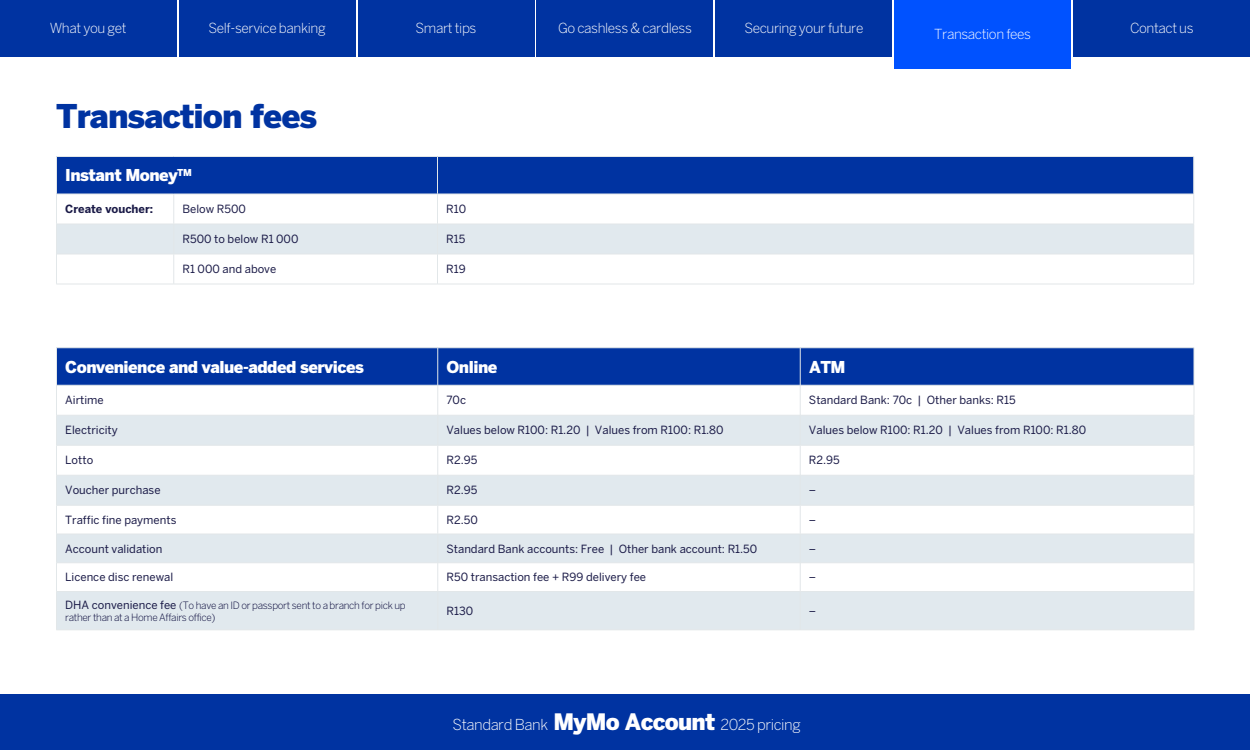
<style>
.page{position:relative;width:1250px;height:750px;background:#fff}
.page>*{position:absolute;margin:0;border:0;box-sizing:border-box;transform-origin:0 0}
.t1{font:900 32.5px "Benton Sans";letter-spacing:-.03em;color:#0033a1}
.t2{font:900 16.25px "Benton Sans";letter-spacing:-.03em;color:#fff}
.t3{font:300 15px "Benton Sans";letter-spacing:-.03em;color:#fff}
.t4{font:300 13.75px "Benton Sans";letter-spacing:-.03em;color:#fff}
.t5{font:11.25px "Benton Sans";color:#1a1a47}
.t6{font:700 11.25px "Benton Sans";color:#1a1a47}
.t7{font:300 10px/12.5px "Benton Sans";letter-spacing:-.03em;color:#003}
.s1{font-weight:400;font-size:11.25px;color:#1a1a47}
.s2{font-weight:900;font-size:22.5px}
</style>
<div class="page">
<div style="left:0;top:694px;width:1250px;height:56px;background:#0033a1"></div>
<div style="left:57px;top:157px;width:1136px;height:37px;background:#0033a1"></div>
<div style="left:57px;top:225px;width:1136px;height:29px;background:#e1e9ee"></div>
<hr style="left:56px;top:156px;width:118px;height:1px;background:#e2e7e9">
<hr style="left:56px;top:157px;width:1px;height:37px;background:#e2e7e9">
<hr style="left:174px;top:156px;width:264px;height:1px;background:#e2e7e9">
<hr style="left:438px;top:156px;width:756px;height:1px;background:#e2e7e9">
<hr style="left:437px;top:157px;width:1px;height:37px;background:#e2e7e9">
<hr style="left:1193px;top:157px;width:1px;height:37px;background:#e2e7e9">
<hr style="left:57px;top:254px;width:117px;height:1px;background:#e2e7e9">
<hr style="left:56px;top:194px;width:118px;height:1px;background:#e2e7e9">
<hr style="left:56px;top:194px;width:1px;height:30px;background:#e2e7e9">
<hr style="left:56px;top:224px;width:118px;height:1px;background:#e2e7e9">
<hr style="left:56px;top:224px;width:1px;height:30px;background:#e2e7e9">
<hr style="left:56px;top:254px;width:1px;height:30px;background:#e2e7e9">
<hr style="left:56px;top:284px;width:118px;height:1px;background:#e2e7e9">
<hr style="left:174px;top:194px;width:264px;height:1px;background:#e2e7e9">
<hr style="left:173px;top:194px;width:1px;height:30px;background:#e2e7e9">
<hr style="left:438px;top:194px;width:756px;height:1px;background:#e2e7e9">
<hr style="left:437px;top:194px;width:1px;height:30px;background:#e2e7e9">
<hr style="left:1193px;top:194px;width:1px;height:30px;background:#e2e7e9">
<hr style="left:173px;top:254px;width:1px;height:30px;background:#e2e7e9">
<hr style="left:174px;top:284px;width:264px;height:1px;background:#e2e7e9">
<hr style="left:437px;top:254px;width:1px;height:30px;background:#e2e7e9">
<hr style="left:1193px;top:254px;width:1px;height:30px;background:#e2e7e9">
<hr style="left:438px;top:284px;width:756px;height:1px;background:#e2e7e9">
<hr style="left:173px;top:224px;width:1px;height:30px;background:#e2e7e9">
<hr style="left:174px;top:224px;width:264px;height:1px;background:#e2e7e9">
<hr style="left:438px;top:224px;width:756px;height:1px;background:#e2e7e9">
<hr style="left:437px;top:224px;width:1px;height:30px;background:#e2e7e9">
<hr style="left:1193px;top:224px;width:1px;height:30px;background:#e2e7e9">
<hr style="left:174px;top:254px;width:264px;height:1px;background:#e2e7e9">
<hr style="left:438px;top:254px;width:755px;height:1px;background:#e2e7e9">
<div style="left:57px;top:349px;width:1137px;height:36px;background:#0033a1"></div>
<svg style="left:57px;top:416px;width:1137px;height:214px;fill:#e1e9ee"></svg>
<hr style="left:56px;top:385px;width:1px;height:30px;background:#e2e7e9">
<hr style="left:438px;top:385px;width:1px;height:30px;background:#e2e7e9">
<hr style="left:800px;top:385px;width:1px;height:30px;background:#e2e7e9">
<hr style="left:1194px;top:385px;width:1px;height:30px;background:#e2e7e9">
<hr style="left:56px;top:415px;width:382px;height:1px;background:#e2e7e9">
<hr style="left:56px;top:415px;width:1px;height:30px;background:#e2e7e9">
<hr style="left:438px;top:415px;width:362px;height:1px;background:#e2e7e9">
<hr style="left:438px;top:415px;width:1px;height:30px;background:#e2e7e9">
<hr style="left:800px;top:415px;width:394px;height:1px;background:#e2e7e9">
<hr style="left:800px;top:415px;width:1px;height:30px;background:#e2e7e9">
<hr style="left:1194px;top:415px;width:1px;height:30px;background:#e2e7e9">
<hr style="left:56px;top:445px;width:382px;height:1px;background:#e2e7e9">
<hr style="left:56px;top:445px;width:1px;height:30px;background:#e2e7e9">
<hr style="left:438px;top:445px;width:362px;height:1px;background:#e2e7e9">
<hr style="left:438px;top:445px;width:1px;height:30px;background:#e2e7e9">
<hr style="left:800px;top:445px;width:394px;height:1px;background:#e2e7e9">
<hr style="left:800px;top:445px;width:1px;height:30px;background:#e2e7e9">
<hr style="left:1194px;top:445px;width:1px;height:30px;background:#e2e7e9">
<hr style="left:56px;top:475px;width:382px;height:1px;background:#e2e7e9">
<hr style="left:56px;top:475px;width:1px;height:30px;background:#e2e7e9">
<hr style="left:438px;top:475px;width:362px;height:1px;background:#e2e7e9">
<hr style="left:438px;top:475px;width:1px;height:30px;background:#e2e7e9">
<hr style="left:800px;top:475px;width:394px;height:1px;background:#e2e7e9">
<hr style="left:800px;top:475px;width:1px;height:30px;background:#e2e7e9">
<hr style="left:1194px;top:475px;width:1px;height:30px;background:#e2e7e9">
<hr style="left:56px;top:348px;width:382px;height:1px;background:#e2e7e9">
<hr style="left:56px;top:348px;width:1px;height:37px;background:#e2e7e9">
<hr style="left:56px;top:385px;width:382px;height:1px;background:#e2e7e9">
<hr style="left:438px;top:348px;width:362px;height:1px;background:#e2e7e9">
<hr style="left:438px;top:348px;width:1px;height:37px;background:#e2e7e9">
<hr style="left:438px;top:385px;width:362px;height:1px;background:#e2e7e9">
<hr style="left:800px;top:348px;width:394px;height:1px;background:#e2e7e9">
<hr style="left:800px;top:348px;width:1px;height:37px;background:#e2e7e9">
<hr style="left:1194px;top:348px;width:1px;height:37px;background:#e2e7e9">
<hr style="left:800px;top:385px;width:394px;height:1px;background:#e2e7e9">
<hr style="left:56px;top:505px;width:382px;height:1px;background:#e2e7e9">
<hr style="left:438px;top:505px;width:362px;height:1px;background:#e2e7e9">
<hr style="left:800px;top:505px;width:394px;height:1px;background:#e2e7e9">
<hr style="left:56px;top:534px;width:382px;height:1px;background:#e2e7e9">
<hr style="left:438px;top:534px;width:362px;height:1px;background:#e2e7e9">
<hr style="left:800px;top:534px;width:394px;height:1px;background:#e2e7e9">
<hr style="left:56px;top:592px;width:1px;height:38px;background:#e2e7e9">
<hr style="left:56px;top:630px;width:382px;height:1px;background:#e2e7e9">
<hr style="left:438px;top:592px;width:1px;height:38px;background:#e2e7e9">
<hr style="left:438px;top:630px;width:362px;height:1px;background:#e2e7e9">
<hr style="left:800px;top:592px;width:1px;height:38px;background:#e2e7e9">
<hr style="left:1194px;top:592px;width:1px;height:38px;background:#e2e7e9">
<hr style="left:800px;top:630px;width:394px;height:1px;background:#e2e7e9">
<hr style="left:56px;top:562px;width:382px;height:1px;background:#e2e7e9">
<svg style="left:56px;top:506px;width:1px;height:85px"></svg>
<hr style="left:56px;top:591px;width:382px;height:1px;background:#e2e7e9">
<hr style="left:438px;top:562px;width:362px;height:1px;background:#e2e7e9">
<svg style="left:438px;top:506px;width:1px;height:85px"></svg>
<hr style="left:438px;top:591px;width:362px;height:1px;background:#e2e7e9">
<hr style="left:800px;top:562px;width:394px;height:1px;background:#e2e7e9">
<svg style="left:800px;top:506px;width:1px;height:85px"></svg>
<svg style="left:1194px;top:505px;width:1px;height:86px"></svg>
<hr style="left:800px;top:591px;width:394px;height:1px;background:#e2e7e9">
<div style="left:0;top:0;width:176px;height:56px;background:#0033a1"></div>
<div style="left:179px;top:0;width:176px;height:56px;background:#0033a1"></div>
<div style="left:358px;top:0;width:176px;height:56px;background:#0033a1"></div>
<div style="left:716px;top:0;width:176px;height:56px;background:#0033a1"></div>
<div style="left:1074px;top:0;width:176px;height:56px;background:#0033a1"></div>
<div style="left:537px;top:0;width:176px;height:56px;background:#0033a1"></div>
<div style="left:895px;top:0;width:176px;height:69px;background:#0052ff"></div>
<p class="t4" style="left:50px;top:20px;width:78px">What you get</p>
<p class="t4" style="left:209px;top:20px;width:119px">Self-service banking</p>
<p class="t4" style="left:416px;top:20px;width:62px">Smart tips</p>
<p class="t4" style="left:558px;top:20px;width:135px">Go cashless &amp; cardless</p>
<p class="t4" style="left:744px;top:20px;width:121px">Securing your future</p>
<p class="t4" style="left:934px;top:20px;width:99px">Transaction fees</p>
<p class="t4" style="left:1130px;top:20px;width:65px">Contact us</p>
<h1 class="t1" style="left:56px;top:97px;width:263px">Transaction fees</h1>
<h2 class="t2" style="left:65px;top:166px;width:128px">Instant Money<sup>TM</sup></h2>
<p class="t6" style="left:65px;top:202px;width:89px">Create voucher:</p>
<p class="t5" style="left:182px;top:202px;width:65px">Below R500</p>
<p class="t5" style="left:446px;top:202px;width:21px">R10</p>
<p class="t5" style="left:182px;top:232px;width:118px">R500 to below R1 000</p>
<p class="t5" style="left:446px;top:232px;width:21px">R15</p>
<p class="t5" style="left:182px;top:262px;width:95px">R1 000 and above</p>
<p class="t5" style="left:446px;top:262px;width:21px">R19</p>
<h2 class="t2" style="left:65px;top:357px;width:300px">Convenience and value-added services</h2>
<h2 class="t2" style="left:447px;top:357px;width:52px">Online</h2>
<h2 class="t2" style="left:809px;top:357px;width:38px">ATM</h2>
<p class="t5" style="left:65px;top:394px;width:40px">Airtime</p>
<p class="t5" style="left:447px;top:394px;width:21px">70c</p>
<p class="t5" style="left:809px;top:394px;width:208px">Standard Bank: 70c | Other banks: R15</p>
<p class="t5" style="left:65px;top:424px;width:54px">Electricity</p>
<p class="t5" style="left:447px;top:424px;width:279px">Values below R100: R1.20 | Values from R100: R1.80</p>
<p class="t5" style="left:809px;top:424px;width:279px">Values below R100: R1.20 | Values from R100: R1.80</p>
<p class="t5" style="left:65px;top:454px;width:30px">Lotto</p>
<p class="t5" style="left:447px;top:454px;width:32px">R2.95</p>
<p class="t5" style="left:809px;top:454px;width:32px">R2.95</p>
<p class="t5" style="left:65px;top:484px;width:97px">Voucher purchase</p>
<p class="t5" style="left:447px;top:484px;width:32px">R2.95</p>
<p class="t5" style="left:809px;top:484px;width:9px">–</p>
<p class="t5" style="left:65px;top:513px;width:113px">Traffic fine payments</p>
<p class="t5" style="left:447px;top:513px;width:33px">R2.50</p>
<p class="t5" style="left:809px;top:513px;width:9px">–</p>
<p class="t5" style="left:65px;top:542px;width:99px">Account validation</p>
<p class="t5" style="left:447px;top:542px;width:312px">Standard Bank accounts: Free | Other bank account: R1.50</p>
<p class="t5" style="left:809px;top:542px;width:9px">–</p>
<p class="t5" style="left:65px;top:571px;width:109px">Licence disc renewal</p>
<p class="t5" style="left:447px;top:571px;width:201px">R50 transaction fee + R99 delivery fee</p>
<p class="t5" style="left:809px;top:571px;width:9px">–</p>
<p class="t7" style="left:65px;top:599px;width:342px"><span class="s1">DHA convenience fee</span> (To have an ID or passport sent to a branch for pick up rather than at a Home Affairs office)</p>
<p class="t5" style="left:447px;top:604px;width:28px">R130</p>
<p class="t5" style="left:809px;top:604px;width:9px">–</p>
<h3 class="t3" style="left:453px;top:716px;width:350px">Standard Bank <span class="s2">MyMo Account</span> 2025 pricing</h3>
</div>
